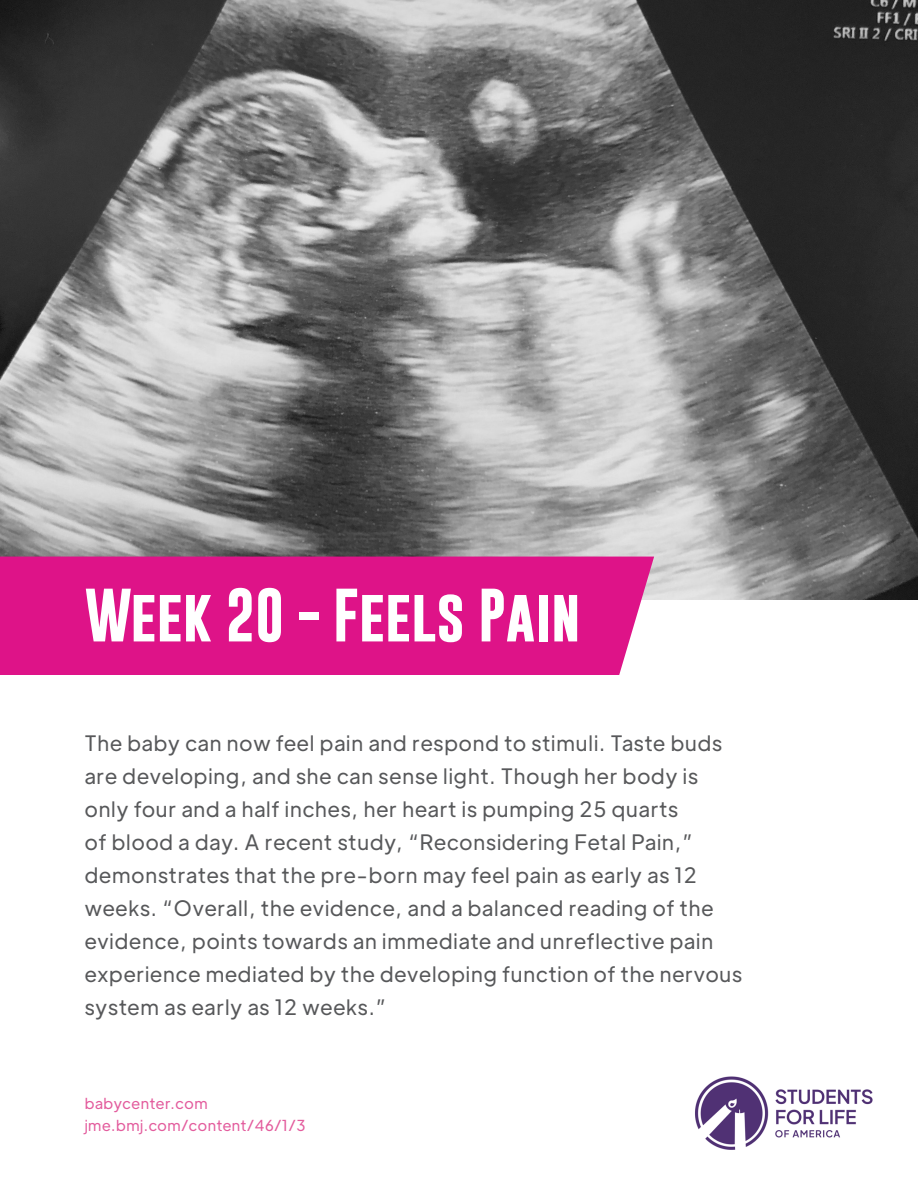
<style>
.page{position:relative;width:918px;height:1188px;background:#fff}
.page>*{position:absolute;margin:0;border:0;box-sizing:border-box;transform-origin:0 0}
.t1{font:700 54px "Gobold";color:#fff}
.t2{font:21px/33px "Plus Jakarta Display";letter-spacing:.045em;color:#57585a}
.t3{font:15px "Plus Jakarta Display";letter-spacing:.04em;color:#e35c9d}
</style>
<div class="page">
<img style="left:695px;top:1076px;width:178px;height:74px">
<img style="left:0;top:0;width:918px;height:599px">
<div style="left:0;top:557px;width:654px;height:118px;background:#de1388"></div>
<p class="t1" style="left:85px;top:580px;width:497px">Week 20 - Feels Pain</p>
<p class="t2" style="left:85px;top:726px;width:659px">The baby can now feel pain and respond to stimuli. Taste buds are developing, and she can sense light. Though her body is only four and a half inches, her heart is pumping 25 quarts<br>of blood a day. A recent study, “Reconsidering Fetal Pain,” demonstrates that the pre-born may feel pain as early as 12 weeks. “Overall, the evidence, and a balanced reading of the evidence, points towards an immediate and unreflective pain experience mediated by the developing function of the nervous system as early as 12 weeks.”</p>
<p class="t3" style="left:85px;top:1093px;width:124px">babycenter.com</p>
<p class="t3" style="left:85px;top:1115px;width:222px">jme.bmj.com/content/46/1/3</p>
</div>
